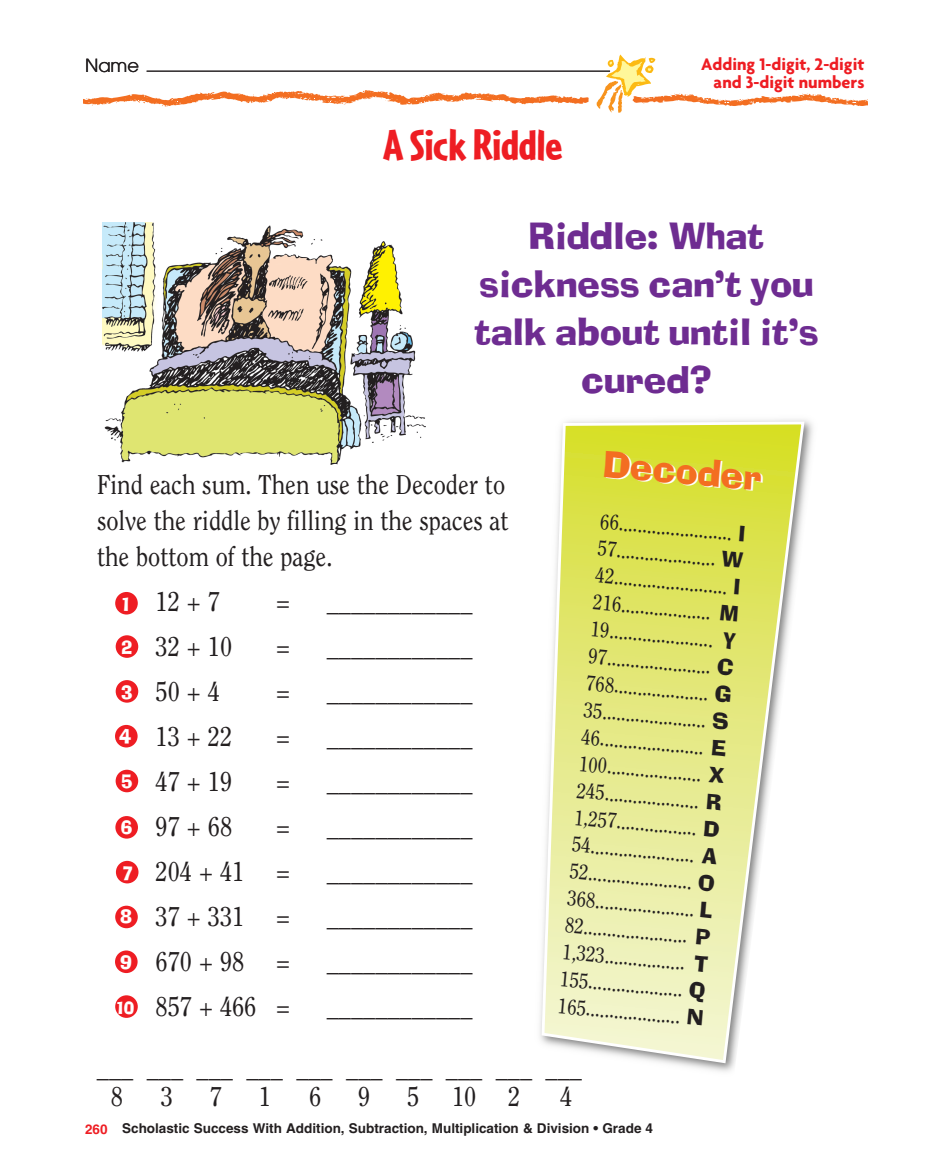
<style>
.page{position:relative;width:947px;height:1174px;background:#fff}
.page>*{position:absolute;margin:0;border:0;box-sizing:border-box;transform-origin:0 0}
.t1{font:900 45px "Cafeteria";color:#ee1d23}
.t2{font:36px/48px "Ad Lib Font";color:#6e2c91;text-align:center}
.t3{font:36px "Ad Lib Font";color:#fff}
.t4{font:27px/36px "Clearface";color:#231f20;scale:.9 1}
.t5{font:21px/27px "Clearface";color:#231f20;text-align:justify;scale:.9 1}
.t6{font:700 18px/18px "Agenda";color:#ee1d23;text-align:right}
.t7{font:18px "Ad Lib Font";color:#fff}
.t8{font:18px "Avant Garde";color:#231f20}
.t9{font:16.5px "Ad Lib Font";color:#fff}
.t10{font:700 13.5px "Helvetica";color:#231f20}
.s1{font-family:"Ad Lib Font"}
.s2{color:#ee1d23}
</style>
<div class="page">
<svg style="left:83px;top:55px;width:783px;height:58px"></svg>
<img style="left:102px;top:223px;width:324px;height:241px">
<svg style="left:540px;top:420px;width:265px;height:645px"></svg>
<div style="left:115px;top:592px;width:23px;height:22px;background:#ee1d23;border-radius:50%"></div>
<div style="left:116px;top:635px;width:22px;height:23px;background:#ee1d23;border-radius:50%"></div>
<div style="left:116px;top:680px;width:22px;height:22px;background:#ee1d23;border-radius:50%"></div>
<div style="left:115px;top:725px;width:22px;height:22px;background:#ee1d23;border-radius:50%"></div>
<div style="left:116px;top:769px;width:22px;height:23px;background:#ee1d23;border-radius:50%"></div>
<div style="left:115px;top:816px;width:23px;height:22px;background:#ee1d23;border-radius:50%"></div>
<div style="left:116px;top:861px;width:22px;height:22px;background:#ee1d23;border-radius:50%"></div>
<div style="left:115px;top:905px;width:23px;height:23px;background:#ee1d23;border-radius:50%"></div>
<div style="left:115px;top:950px;width:22px;height:23px;background:#ee1d23;border-radius:50%"></div>
<div style="left:115px;top:995px;width:23px;height:23px;background:#ee1d23;border-radius:50%"></div>
<hr style="left:147px;top:71px;width:463px;height:1px;background:#231f20">
<p class="t8" style="left:85px;top:54px;width:56px">Name</p>
<p class="t6" style="left:701px;top:54px;width:165px">Adding 1-digit, 2-digit and 3-digit numbers</p>
<h1 class="t1" style="left:383px;top:119px;width:181px">A Sick Riddle</h1>
<h2 class="t2" style="left:474px;top:213px;width:346px">Riddle: What sickness can’t you talk about until it’s cured?</h2>
<p class="t4" style="left:97px;top:466px;width:458px">Find each sum. Then use the Decoder to solve the riddle by filling in the spaces at the bottom of the page.</p>
<p class="t4" style="left:155px;top:583px;width:73px">12 + 7</p>
<p class="t4" style="left:276px;top:583px;width:18px">=</p>
<p class="t4" style="left:326px;top:583px;width:164px">____________</p>
<p class="t4" style="left:155px;top:628px;width:87px">32 + 10</p>
<p class="t4" style="left:276px;top:628px;width:18px">=</p>
<p class="t4" style="left:326px;top:628px;width:164px">____________</p>
<p class="t4" style="left:155px;top:673px;width:73px">50 + 4</p>
<p class="t4" style="left:276px;top:673px;width:18px">=</p>
<p class="t4" style="left:326px;top:673px;width:164px">____________</p>
<p class="t4" style="left:155px;top:718px;width:87px">13 + 22</p>
<p class="t4" style="left:276px;top:718px;width:18px">=</p>
<p class="t4" style="left:326px;top:718px;width:164px">____________</p>
<p class="t4" style="left:155px;top:763px;width:87px">47 + 19</p>
<p class="t4" style="left:276px;top:763px;width:18px">=</p>
<p class="t4" style="left:326px;top:763px;width:164px">____________</p>
<p class="t4" style="left:155px;top:808px;width:87px">97 + 68</p>
<p class="t4" style="left:276px;top:808px;width:18px">=</p>
<p class="t4" style="left:326px;top:808px;width:164px">____________</p>
<p class="t4" style="left:155px;top:853px;width:151px">204 + 41 =</p>
<p class="t4" style="left:326px;top:853px;width:164px">____________</p>
<p class="t4" style="left:155px;top:898px;width:151px">37 + 331 =</p>
<p class="t4" style="left:326px;top:898px;width:164px">____________</p>
<p class="t4" style="left:155px;top:943px;width:151px">670 + 98 =</p>
<p class="t4" style="left:326px;top:943px;width:164px">____________</p>
<p class="t4" style="left:155px;top:988px;width:151px">857 + 466 =</p>
<p class="t4" style="left:326px;top:988px;width:164px">____________</p>
<p class="t7" style="left:122px;top:594px;width:9px">1</p>
<p class="t7" style="left:121px;top:637px;width:12px">2</p>
<p class="t7" style="left:121px;top:682px;width:13px">3</p>
<p class="t7" style="left:119px;top:726px;width:14px">4</p>
<p class="t7" style="left:121px;top:771px;width:13px">5</p>
<p class="t7" style="left:121px;top:816px;width:13px">6</p>
<p class="t7" style="left:123px;top:863px;width:11px">7</p>
<p class="t7" style="left:120px;top:906px;width:13px">8</p>
<p class="t7" style="left:120px;top:952px;width:13px">9</p>
<p class="t9" style="left:117px;top:998px;width:19px">10</p>
<h2 class="t3" style="left:607px;top:444px;width:160px;rotate:5deg">Decoder</h2>
<p class="t5" style="left:601px;top:508px;width:163px;rotate:5deg">66........................ <span class="s1">I </span>57..................... <span class="s1">W </span>42........................ <span class="s1">I </span>216................... <span class="s1">M </span>19...................... <span class="s1">Y </span>97...................... <span class="s1">C </span>768.................... <span class="s1">G </span>35...................... <span class="s1">S </span>46...................... <span class="s1">E </span>100.................... <span class="s1">X </span>245.................... <span class="s1">R </span>1,257................. <span class="s1">D </span>54...................... <span class="s1">A </span>52...................... <span class="s1">O </span>368..................... <span class="s1">L </span>82...................... <span class="s1">P </span>1,323................. <span class="s1">T </span>155.................... <span class="s1">Q </span>165.................... <span class="s1">N</span></p>
<p class="t4" style="left:111px;top:1053px;width:525px;line-height:28.5px;text-indent:-14px">___ ___ ___ ___ ___ ___ ___ ___ ___ ___<br>8</p>
<p class="t4" style="left:161px;top:1078px;width:15px">3</p>
<p class="t4" style="left:210px;top:1078px;width:15px">7</p>
<p class="t4" style="left:259px;top:1078px;width:15px">1</p>
<p class="t4" style="left:309px;top:1078px;width:15px">6</p>
<p class="t4" style="left:358px;top:1078px;width:15px">9</p>
<p class="t4" style="left:407px;top:1078px;width:127px">5102</p>
<p class="t4" style="left:560px;top:1078px;width:15px">4</p>
<p class="t10" style="left:85px;top:1120px;width:569px"><span class="s2">260</span> Scholastic Success With Addition, Subtraction, Multiplication &amp; Division • Grade 4</p>
</div>
